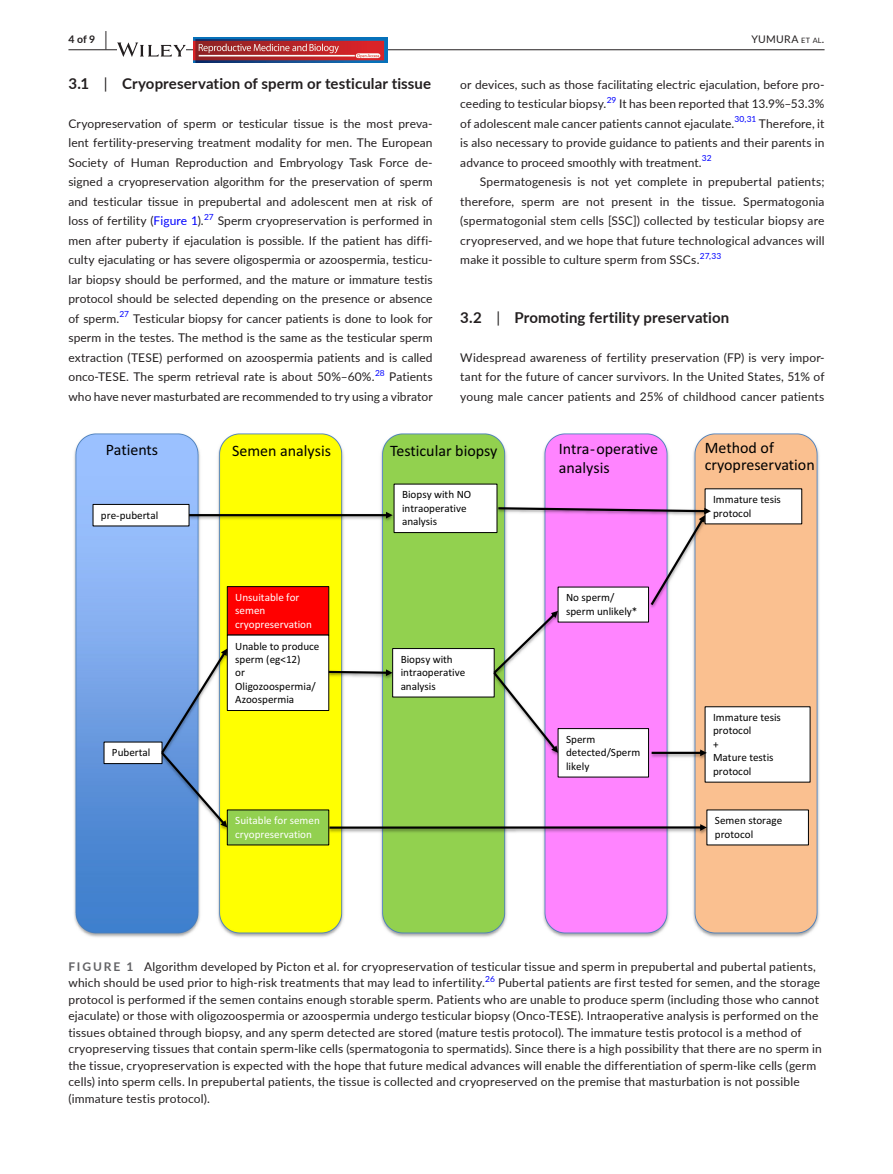
<style>
.page{position:relative;width:893px;height:1174px;background:#fff}
.page>*{position:absolute;margin:0;border:0;box-sizing:border-box;transform-origin:0 0}
.t1{font:16.05px/19.5px "Calibri";color:#000}
.t2{font:700 15px "Lato";letter-spacing:.005em;color:#231f20}
.t3{font:12px/19.5px "Lato";letter-spacing:.01em;color:#231f20;text-align:justify}
.t4{font:11.1px/13.4px "Calibri";color:#000}
.t5{font:11.1px/13.4px "Calibri";color:#fff}
.t6{font:10.5px "Lato";letter-spacing:.02em;color:#231f20}
.t7{font:700 10.5px "Lato";color:#231f20}
.t8{font:8.4px "Lato";color:#00f}
.s1{font-size:19.5px}
.s2{font-size:7.35px}
.s3{font-weight:400}
.s4{color:#00f}
.s5{font-weight:700;color:#636366}
</style>
<div class="page">
<hr style="left:68px;top:49px;width:756px;height:1px;background:#231f20">
<svg style="left:117px;top:42px;width:69px;height:15px"></svg>
<img style="left:193px;top:37px;width:195px;height:25px">
<img style="left:74px;top:433px;width:745px;height:504px">
<div style="left:93px;top:504px;width:96px;height:22px;background:#fff;border:1px solid #000"></div>
<div style="left:394px;top:483px;width:103px;height:50px;background:#fff;border:1px solid #000"></div>
<div style="left:705px;top:488px;width:97px;height:36px;background:#fff"></div>
<div style="left:104px;top:741px;width:58px;height:23px;background:#fff;border:1px solid #000"></div>
<div style="left:227px;top:586px;width:102px;height:49px;background:#f00;border:1px solid #000"></div>
<div style="left:227px;top:634px;width:102px;height:77px;background:#fff;border:1px solid #000"></div>
<div style="left:392px;top:648px;width:103px;height:49px;background:#fff;border:1px solid #000"></div>
<div style="left:558px;top:586px;width:91px;height:36px;background:#fff"></div>
<div style="left:558px;top:728px;width:91px;height:49px;background:#fff;border:1px solid #000"></div>
<div style="left:705px;top:706px;width:105px;height:76px;background:#fff"></div>
<div style="left:706px;top:809px;width:103px;height:36px;background:#fff"></div>
<div style="left:227px;top:809px;width:102px;height:36px;background:#92d050"></div>
<svg style="left:189px;top:512px;width:204px;height:6px"></svg>
<svg style="left:161px;top:648px;width:66px;height:179px"></svg>
<svg style="left:329px;top:669px;width:64px;height:7px"></svg>
<svg style="left:329px;top:824px;width:378px;height:7px;background:#837670"></svg>
<svg style="left:493px;top:611px;width:65px;height:142px"></svg>
<svg style="left:498px;top:507px;width:213px;height:98px"></svg>
<svg style="left:652px;top:749px;width:55px;height:7px"></svg>
<p class="t7" style="left:68px;top:31px;width:40px">4 of 9 <span class="s1">|</span></p>
<p class="t6" style="left:751px;top:31px;width:75px">YUMURA <span class="s2">et al</span>.</p>
<p class="t2" style="left:68px;top:72px;width:364px">3.1 <span class="s3">|</span> Cryopreservation of sperm or testicular tissue</p>
<p class="t3" style="left:68px;top:113px;width:366px">Cryopreservation of sperm or testicular tissue is the most preva&shy;lent fertility-preserving treatment modality for men. The European Society of Human Reproduction and Embryology Task Force de&shy;signed a cryopreservation algorithm for the preservation of sperm and testicular tissue in prepubertal and adolescent men at risk of loss of fertility (<span class="s4">Figure 1</span>).</p>
<p class="t3" style="left:460px;top:74px;width:366px">or devices, such as those facilitating electric ejaculation, before pro&shy;ceeding to testicular biopsy.</p>
<p class="t8" style="left:607px;top:94px;width:11px">29</p>
<p class="t3" style="left:460px;top:93px;width:366px;text-indent:159px">It has been reported that 13.9%–53.3% of adolescent male cancer patients cannot ejaculate.</p>
<p class="t8" style="left:734px;top:113px;width:23px">30,31</p>
<p class="t3" style="left:460px;top:113px;width:366px;text-indent:299px">Therefore, it is also necessary to provide guidance to patients and their parents in advance to proceed smoothly with treatment.</p>
<p class="t8" style="left:702px;top:152px;width:11px">32</p>
<p class="t3" style="left:460px;top:171px;width:366px;text-indent:20px">Spermatogenesis is not yet complete in prepubertal patients; therefore, sperm are not present in the tissue. Spermatogonia (spermatogonial stem cells [SSC]) collected by testicular biopsy are cryopreserved, and we hope that future technological advances will make it possible to culture sperm from SSCs.</p>
<p class="t8" style="left:204px;top:211px;width:11px">27</p>
<p class="t3" style="left:68px;top:210px;width:366px;text-indent:149px">Sperm cryopreservation is performed in men after puberty if ejaculation is possible. If the patient has diffi&shy;culty ejaculating or has severe oligospermia or azoospermia, testicu&shy;lar biopsy should be performed, and the mature or immature testis protocol should be selected depending on the presence or absence of sperm.</p>
<p class="t8" style="left:700px;top:250px;width:23px">27,33</p>
<p class="t2" style="left:460px;top:306px;width:270px">3.2 <span class="s3">|</span> Promoting fertility preservation</p>
<p class="t3" style="left:460px;top:347px;width:366px">Widespread awareness of fertility preservation (FP) is very impor&shy;tant for the future of cancer survivors. In the United States, 51% of young male cancer patients and 25% of childhood cancer patients</p>
<p class="t8" style="left:119px;top:308px;width:11px">27</p>
<p class="t3" style="left:68px;top:308px;width:366px;text-indent:65px">Testicular biopsy for cancer patients is done to look for sperm in the testes. The method is the same as the testicular sperm extraction (TESE) performed on azoospermia patients and is called onco-TESE. The sperm retrieval rate is about 50%–60%.</p>
<p class="t8" style="left:375px;top:367px;width:11px">28</p>
<p class="t3" style="left:68px;top:366px;width:366px;text-align:right">Patients<br>who have never masturbated are recommended to try using a vibrator</p>
<h1 class="t1" style="left:106px;top:440px;width:54px">Patients</h1>
<h1 class="t1" style="left:232px;top:441px;width:100px">Semen analysis</h1>
<h1 class="t1" style="left:390px;top:441px;width:109px">Testicular biopsy</h1>
<h1 class="t1" style="left:559px;top:438px;width:101px">Intra-operative analysis</h1>
<h1 class="t1" style="left:705px;top:439px;width:112px;line-height:16.6px">Method of cryopreservation</h1>
<p class="t4" style="left:101px;top:508px;width:59px">pre-pubertal</p>
<p class="t4" style="left:112px;top:746px;width:40px">Pubertal</p>
<p class="t5" style="left:235px;top:590px;width:78px">Unsuitable for semen cryopreservation</p>
<p class="t4" style="left:235px;top:639px;width:86px">Unable to produce sperm (eg&lt;12)<br>or<br>Oligozoospermia/<br>Azoospermia</p>
<p class="t5" style="left:235px;top:814px;width:86px">Suitable for semen cryopreservation</p>
<p class="t4" style="left:402px;top:488px;width:71px">Biopsy with NO intraoperative analysis</p>
<p class="t4" style="left:713px;top:493px;width:69px">Immature tesis protocol</p>
<p class="t4" style="left:401px;top:652px;width:66px">Biopsy with intraoperative analysis</p>
<p class="t4" style="left:566px;top:591px;width:73px">No sperm/ sperm unlikely*</p>
<p class="t4" style="left:566px;top:732px;width:76px">Sperm detected/Sperm likely</p>
<p class="t4" style="left:713px;top:711px;width:69px">Immature tesis protocol<br>+<br>Mature testis protocol</p>
<p class="t4" style="left:715px;top:814px;width:69px">Semen storage protocol</p>
<p class="t3" style="left:68px;top:957px;width:755px;line-height:16.5px;text-align:left"><span class="s5">FIGURE 1</span> Algorithm developed by Picton et al. for cryopreservation of testicular tissue and sperm in prepubertal and pubertal patients, which should be used prior to high-risk treatments that may lead to infertility.<sup>26</sup> Pubertal patients are first tested for semen, and the storage protocol is performed if the semen contains enough storable sperm. Patients who are unable to produce sperm (including those who cannot ejaculate) or those with oligozoospermia or azoospermia undergo testicular biopsy (Onco-TESE). Intraoperative analysis is performed on the tissues obtained through biopsy, and any sperm detected are stored (mature testis protocol). The immature testis protocol is a method of cryopreserving tissues that contain sperm-like cells (spermatogonia to spermatids). Since there is a high possibility that there are no sperm in the tissue, cryopreservation is expected with the hope that future medical advances will enable the differentiation of sperm-like cells (germ cells) into sperm cells. In prepubertal patients, the tissue is collected and cryopreserved on the premise that masturbation is not possible (immature testis protocol).</p>
</div>
